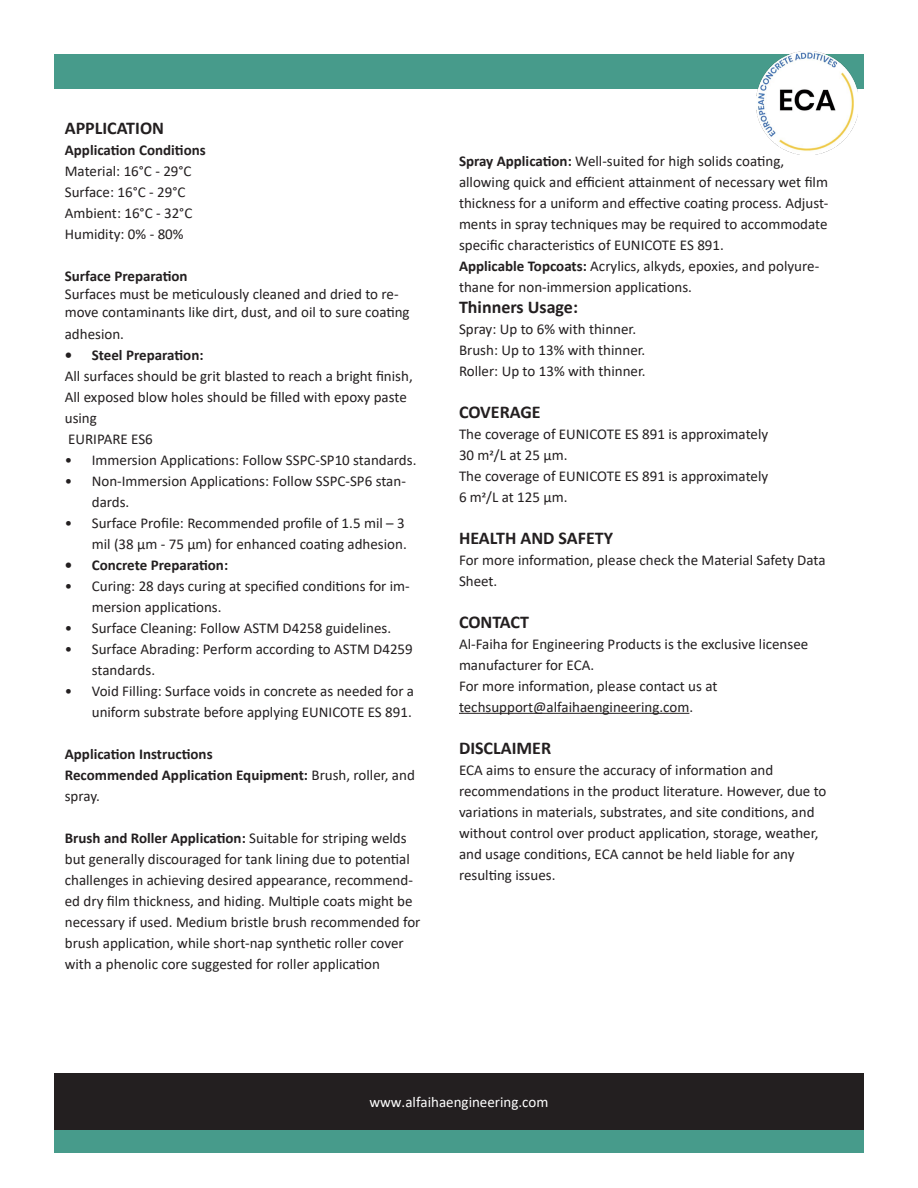
<style>
.page{position:relative;width:918px;height:1188px;background:#fff}
.page>*{position:absolute;margin:0;border:0;box-sizing:border-box;transform-origin:0 0}
.Calibri{font:700 18px "Calibri";color:#231f20}
.Calibri-2{font:15px/21px "Calibri";color:#231f20}
.Calibri-3{font:700 15px/21px "Calibri";color:#231f20}
.t1{font:15px "Calibri";color:#fff}
.s1{font-weight:400}
.s2{font-weight:700}
</style>
<div class="page">
<hr style="left:459px;top:713px;width:230px;height:1px;background:#231f20">
<div style="left:54px;top:54px;width:810px;height:34px;background:#479b8b"></div>
<div style="left:54px;top:1130px;width:810px;height:23px;background:#479b8b"></div>
<img style="left:756px;top:52px;width:103px;height:102px">
<div style="left:54px;top:1073px;width:810px;height:57px;background:#231f20"></div>
<p class="Calibri" style="left:65px;top:116px;width:101px">APPLICATION</p>
<p class="Calibri-3" style="left:65px;top:140px;width:142px">Application Conditions</p>
<p class="Calibri-2" style="left:65px;top:161px;width:128px">Material: 16°C - 29°C</p>
<p class="Calibri-2" style="left:65px;top:182px;width:122px">Surface: 16°C - 29°C</p>
<p class="Calibri-2" style="left:65px;top:203px;width:129px">Ambient: 16°C - 32°C</p>
<p class="Calibri-2" style="left:65px;top:224px;width:120px">Humidity: 0% - 80%</p>
<p class="Calibri-3" style="left:65px;top:266px;width:124px">Surface Preparation</p>
<p class="Calibri-2" style="left:65px;top:285px;width:346px;line-height:18px">Surfaces must be meticulously cleaned and dried to re&shy;move contaminants like dirt, dust, and oil to sure coating</p>
<p class="Calibri-2" style="left:65px;top:323px;width:61px">adhesion.</p>
<p class="Calibri-3" style="left:65px;top:344px;width:140px">• Steel Preparation:</p>
<p class="Calibri-2" style="left:65px;top:365px;width:349px">All surfaces should be grit blasted to reach a bright finish,<br>All exposed blow holes should be filled with epoxy paste using</p>
<p class="Calibri-2" style="left:68px;top:428px;width:86px">EURIPARE ES6</p>
<p class="Calibri-2" style="left:65px;top:449px;width:353px">• Immersion Applications: Follow SSPC-SP10 standards.</p>
<p class="Calibri-2" style="left:92px;top:470px;width:316px;text-indent:-27px">• Non-Immersion Applications: Follow SSPC-SP6 stan&shy;dards.</p>
<p class="Calibri-2" style="left:65px;top:512px;width:344px;text-align:right">• Surface Profile: Recommended profile of 1.5 mil – 3 mil (38 μm - 75 μm) for enhanced coating adhesion.</p>
<p class="Calibri-3" style="left:65px;top:554px;width:165px">• Concrete Preparation:</p>
<p class="Calibri-2" style="left:92px;top:575px;width:320px;text-indent:-27px">• Curing: 28 days curing at specified conditions for im&shy;mersion applications.</p>
<p class="Calibri-2" style="left:65px;top:617px;width:328px">• Surface Cleaning: Follow ASTM D4258 guidelines.</p>
<p class="Calibri-2" style="left:65px;top:638px;width:350px">• Surface Abrading: Perform according to ASTM D4259</p>
<p class="Calibri-2" style="left:92px;top:659px;width:65px">standards.</p>
<p class="Calibri-2" style="left:65px;top:680px;width:351px;text-align:right">• Void Filling: Surface voids in concrete as needed for a uniform substrate before applying EUNICOTE ES 891.</p>
<p class="Calibri-3" style="left:65px;top:743px;width:149px">Application Instructions</p>
<p class="Calibri-3" style="left:65px;top:764px;width:352px">Recommended Application Equipment: <span class="s1">Brush, roller, and spray.</span></p>
<p class="Calibri-2" style="left:65px;top:827px;width:357px"><span class="s2">Brush and Roller Application:</span> Suitable for striping welds but generally discouraged for tank lining due to potential challenges in achieving desired appearance, recommend&shy;ed dry film thickness, and hiding. Multiple coats might be necessary if used. Medium bristle brush recommended for brush application, while short-nap synthetic roller cover with a phenolic core suggested for roller application</p>
<p class="Calibri-2" style="left:459px;top:150px;width:327px"><span class="s2">Spray Application:</span> Well-suited for high solids coating,</p>
<p class="Calibri-2" style="left:459px;top:171px;width:371px;text-align:justify">allowing quick and efficient attainment of necessary wet film thickness for a uniform and effective coating process. Adjust&shy;ments in spray techniques may be required to accommodate specific characteristics of EUNICOTE ES 891.</p>
<p class="Calibri-2" style="left:459px;top:255px;width:362px"><span class="s2">Applicable Topcoats:</span> Acrylics, alkyds, epoxies, and polyure&shy;thane for non-immersion applications.</p>
<p class="Calibri" style="left:459px;top:294px;width:120px">Thinners Usage:</p>
<p class="Calibri-2" style="left:459px;top:318px;width:179px">Spray: Up to 6% with thinner.</p>
<p class="Calibri-2" style="left:459px;top:339px;width:188px">Brush: Up to 13% with thinner.</p>
<p class="Calibri-2" style="left:459px;top:360px;width:188px">Roller: Up to 13% with thinner.</p>
<p class="Calibri" style="left:459px;top:399px;width:83px">COVERAGE</p>
<p class="Calibri-2" style="left:459px;top:423px;width:311px">The coverage of EUNICOTE ES 891 is approximately</p>
<p class="Calibri-2" style="left:459px;top:444px;width:110px">30 m2/L at 25 µm.</p>
<p class="Calibri-2" style="left:459px;top:465px;width:311px">The coverage of EUNICOTE ES 891 is approximately</p>
<p class="Calibri-2" style="left:459px;top:486px;width:110px">6 m2/L at 125 µm.</p>
<p class="Calibri" style="left:459px;top:525px;width:156px">HEALTH AND SAFETY</p>
<p class="Calibri-2" style="left:459px;top:549px;width:368px">For more information, please check the Material Safety Data<br>Sheet.</p>
<p class="Calibri" style="left:459px;top:609px;width:72px">CONTACT</p>
<p class="Calibri-2" style="left:459px;top:633px;width:351px">Al-Faiha for Engineering Products is the exclusive licensee manufacturer for ECA.</p>
<p class="Calibri-2" style="left:459px;top:675px;width:260px">For more information, please contact us at</p>
<p class="Calibri-2" style="left:459px;top:696px;width:236px">techsupport@alfaihaengineering.com.</p>
<p class="Calibri" style="left:459px;top:735px;width:94px">DISCLAIMER</p>
<p class="Calibri-2" style="left:459px;top:759px;width:316px">ECA aims to ensure the accuracy of information and</p>
<p class="Calibri-2" style="left:459px;top:780px;width:369px">recommendations in the product literature. However, due to variations in materials, substrates, and site conditions, and without control over product application, storage, weather, and usage conditions, ECA cannot be held liable for any</p>
<p class="Calibri-2" style="left:459px;top:864px;width:98px">resulting issues.</p>
<p class="t1" style="left:369px;top:1092px;width:181px">www.alfaihaengineering.com</p>
</div>
